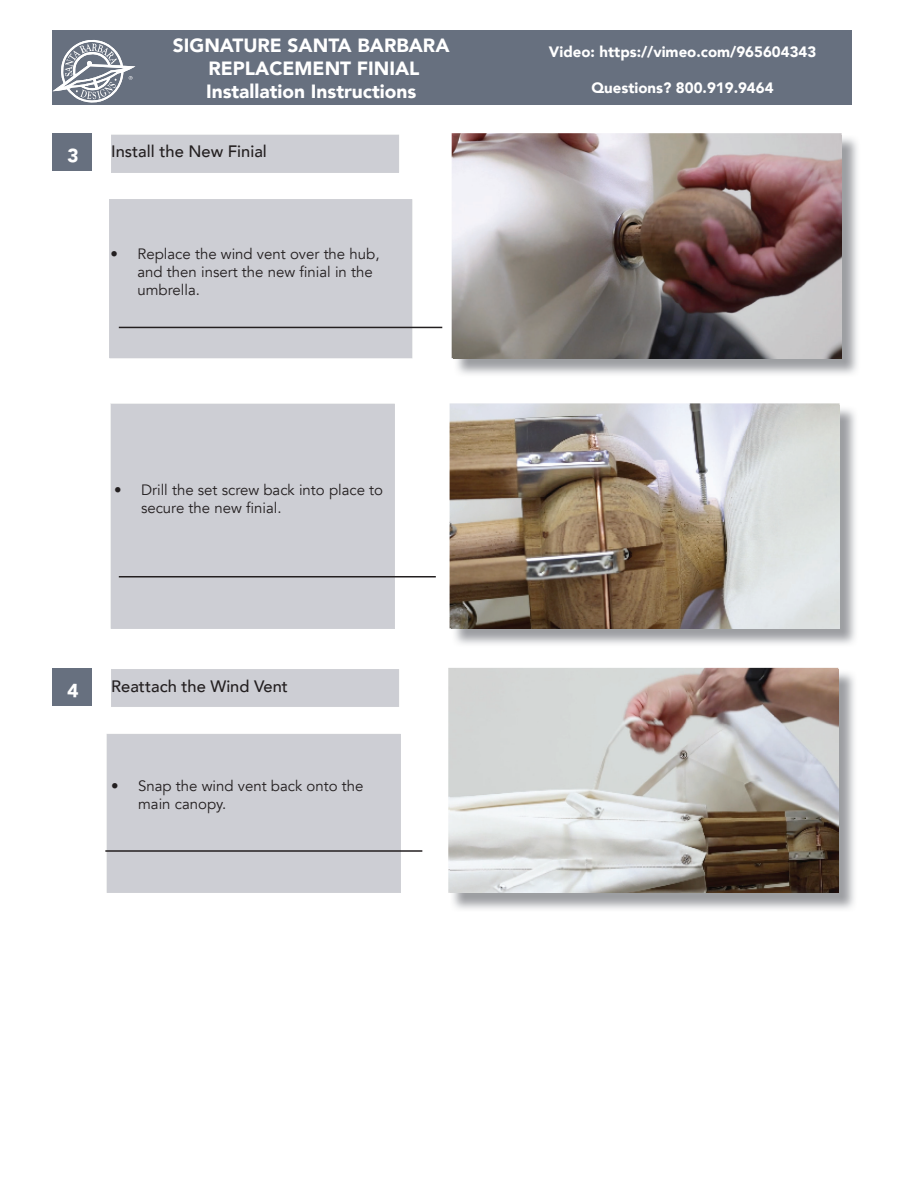
<style>
.page{position:relative;width:918px;height:1188px;background:#fff}
.page>*{position:absolute;margin:0;border:0;box-sizing:border-box;transform-origin:0 0}
.t1{font:900 19.2px/23px "Avenir";color:#fff;text-align:center}
.t2{font:500 16.5px "Avenir";color:#231f20}
.t3{font:15px/18px "Avenir";color:#231f20}
.t4{font:900 15px "Avenir";color:#fff}
</style>
<div class="page">
<div style="left:110px;top:199px;width:302px;height:159px;background:#cdced4"></div>
<img style="left:454px;top:138px;width:404px;height:236px">
<img style="left:454px;top:135px;width:388px;height:223px">
<hr style="left:119px;top:327px;width:323px;height:1px;background:#231f20">
<div style="left:107px;top:734px;width:294px;height:159px;background:#cdced4"></div>
<div style="left:111px;top:403px;width:284px;height:226px;background:#cdced4"></div>
<div style="left:53px;top:668px;width:39px;height:38px;background:#67707f"></div>
<hr style="left:119px;top:576px;width:317px;height:2px;background:#231f20">
<img style="left:452px;top:408px;width:404px;height:236px">
<img style="left:452px;top:405px;width:388px;height:223px">
<img style="left:453px;top:670px;width:401px;height:239px">
<img style="left:450px;top:670px;width:388px;height:223px">
<hr style="left:105px;top:850px;width:317px;height:2px;background:#231f20">
<div style="left:53px;top:133px;width:39px;height:38px;background:#67707f"></div>
<div style="left:111px;top:135px;width:288px;height:37px;background:#cdced4"></div>
<div style="left:111px;top:669px;width:288px;height:38px;background:#cdced4"></div>
<div style="left:53px;top:31px;width:799px;height:74px;background:#67707f"></div>
<svg style="left:53px;top:40px;width:82px;height:63px"></svg>
<p class="t1" style="left:173px;top:34px;width:278px">SIGNATURE SANTA BARBARA<br>REPLACEMENT FINIAL<br>Installation Instructions</p>
<p class="t4" style="left:549px;top:39px;width:269px">Video: https://vimeo.com/965604343</p>
<p class="t4" style="left:592px;top:75px;width:184px">Questions? 800.919.9464</p>
<p class="t2" style="left:111px;top:137px;width:157px">Install the New Finial</p>
<p class="t3" style="left:138px;top:246px;width:243px;text-indent:-27px">• Replace the wind vent over the hub, and then insert the new finial in the umbrella.</p>
<p class="t3" style="left:141px;top:481px;width:244px;text-indent:-27px">• Drill the set screw back into place to secure the new finial.</p>
<p class="t2" style="left:111px;top:672px;width:178px">Reattach the Wind Vent</p>
<p class="t3" style="left:138px;top:777px;width:227px;text-indent:-27px">• Snap the wind vent back onto the main canopy.</p>
</div>
